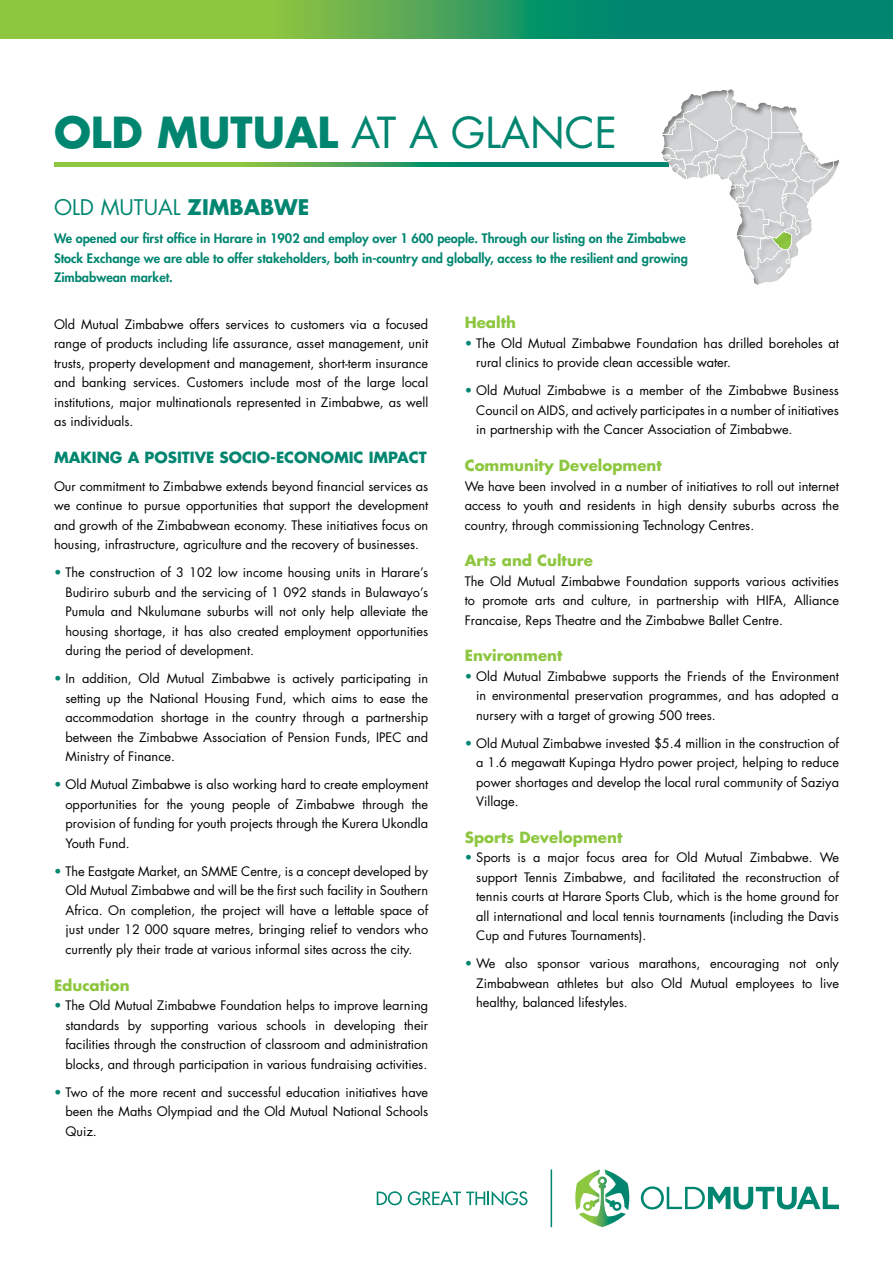
<style>
.page{position:relative;width:893px;height:1263px;background:#fff}
.page>*{position:absolute;margin:0;border:0;box-sizing:border-box;transform-origin:0 0}
.t1{font:700 41.7px "Futura Std";color:#008670}
.t2{font:21px "Futura Std";color:#008670}
.t3{font:700 15px "Futura Std";color:#8dc63f}
.t4{font:700 15px "Futura Std";color:#008670}
.t5{font:12.75px/19.5px "Futura Std";color:#000;text-align:justify}
.t6{font:800 12.75px/19.5px "Futura Std";color:#008670}
.s1{font-weight:400}
.s2{font-weight:700}
.s3{color:#008670}
</style>
<div class="page">
<svg style="left:575px;top:1169px;width:54px;height:58px"></svg>
<svg style="left:641px;top:1186px;width:198px;height:23px"></svg>
<hr style="left:551px;top:1169px;width:1px;height:58px;background:#008670">
<svg style="left:377px;top:1191px;width:25px;height:14px"></svg>
<svg style="left:408px;top:1191px;width:119px;height:14px"></svg>
<svg style="left:0;top:0;width:893px;height:38px;background:#44a558"></svg>
<svg style="left:54px;top:162px;width:605px;height:4px;background:#45a558"></svg>
<div style="left:659px;top:89px;width:180px;height:197px;background:#000;opacity:.4"></div>
<h1 class="t1" style="left:54px;top:105px;width:564px">OLD MUTUAL <span class="s1">AT A GLANCE</span></h1>
<h2 class="t2" style="left:54px;top:194px;width:257px">OLD MUTUAL <span class="s2">ZIMBABWE</span></h2>
<p class="t6" style="left:54px;top:229px;width:635px">We opened our first office in Harare in 1902 and employ over 1 600 people. Through our listing on the Zimbabwe<br>Stock Exchange we are able to offer stakeholders, both in-country and globally, access to the resilient and growing<br>Zimbabwean market.</p>
<p class="t5" style="left:54px;top:315px;width:376px">Old Mutual Zimbabwe offers services to customers via a focused range of products including life assurance, asset management, unit trusts, property development and management, short-term insurance and banking services. Customers include most of the large local institutions, major multinationals represented in Zimbabwe, as well as individuals.</p>
<p class="t4" style="left:54px;top:447px;width:374px">MAKING A POSITIVE SOCIO-ECONOMIC IMPACT</p>
<p class="t5" style="left:54px;top:477px;width:376px">Our commitment to Zimbabwe extends beyond financial services as we continue to pursue opportunities that support the development and growth of the Zimbabwean economy. These initiatives focus on housing, infrastructure, agriculture and the recovery of businesses.</p>
<p class="t5" style="left:65px;top:563px;width:364px;text-indent:-11px"><span class="s3">•</span> The construction of 3 102 low income housing units in Harare’s Budiriro suburb and the servicing of 1 092 stands in Bulawayo’s Pumula and Nkulumane suburbs will not only help alleviate the housing shortage, it has also created employment opportunities during the period of development.</p>
<p class="t5" style="left:65px;top:669px;width:364px;text-indent:-11px"><span class="s3">•</span> In addition, Old Mutual Zimbabwe is actively participating in setting up the National Housing Fund, which aims to ease the accommodation shortage in the country through a partnership between the Zimbabwe Association of Pension Funds, IPEC and Ministry of Finance.</p>
<p class="t5" style="left:65px;top:775px;width:364px;text-indent:-11px"><span class="s3">•</span> Old Mutual Zimbabwe is also working hard to create employment opportunities for the young people of Zimbabwe through the provision of funding for youth projects through the Kurera Ukondla Youth Fund.</p>
<p class="t5" style="left:65px;top:862px;width:364px;text-indent:-11px"><span class="s3">•</span> The Eastgate Market, an SMME Centre, is a concept developed by Old Mutual Zimbabwe and will be the first such facility in Southern Africa. On completion, the project will have a lettable space of just under 12 000 square metres, bringing relief to vendors who currently ply their trade at various informal sites across the city.</p>
<p class="t3" style="left:54px;top:975px;width:77px">Education</p>
<p class="t5" style="left:65px;top:996px;width:364px;text-indent:-11px"><span class="s3">•</span> The Old Mutual Zimbabwe Foundation helps to improve learning standards by supporting various schools in developing their facilities through the construction of classroom and administration blocks, and through participation in various fundraising activities.</p>
<p class="t5" style="left:65px;top:1082px;width:364px;text-indent:-11px"><span class="s3">•</span> Two of the more recent and successful education initiatives have been the Maths Olympiad and the Old Mutual National Schools Quiz.</p>
<p class="t3" style="left:465px;top:313px;width:53px">Health</p>
<p class="t5" style="left:476px;top:334px;width:364px;text-indent:-11px"><span class="s3">•</span> The Old Mutual Zimbabwe Foundation has drilled boreholes at rural clinics to provide clean accessible water.</p>
<p class="t5" style="left:476px;top:381px;width:364px;text-indent:-11px"><span class="s3">•</span> Old Mutual Zimbabwe is a member of the Zimbabwe Business Council on AIDS, and actively participates in a number of initiatives in partnership with the Cancer Association of Zimbabwe.</p>
<p class="t3" style="left:465px;top:455px;width:199px">Community Development</p>
<p class="t5" style="left:465px;top:476px;width:376px">We have been involved in a number of initiatives to roll out internet access to youth and residents in high density suburbs across the country, through commissioning Technology Centres.</p>
<p class="t3" style="left:465px;top:550px;width:130px">Arts and Culture</p>
<p class="t5" style="left:465px;top:571px;width:376px">The Old Mutual Zimbabwe Foundation supports various activities to promote arts and culture, in partnership with HIFA, Alliance Francaise, Reps Theatre and the Zimbabwe Ballet Centre.</p>
<p class="t3" style="left:465px;top:645px;width:99px">Environment</p>
<p class="t5" style="left:476px;top:666px;width:364px;text-indent:-11px"><span class="s3">•</span> Old Mutual Zimbabwe supports the Friends of the Environment in environmental preservation programmes, and has adopted a nursery with a target of growing 500 trees.</p>
<p class="t5" style="left:476px;top:733px;width:364px;text-indent:-11px"><span class="s3">•</span> Old Mutual Zimbabwe invested $5.4 million in the construction of a 1.6 megawatt Kupinga Hydro power project, helping to reduce power shortages and develop the local rural community of Saziya Village.</p>
<p class="t3" style="left:465px;top:827px;width:159px">Sports Development</p>
<p class="t5" style="left:476px;top:848px;width:364px;text-indent:-11px"><span class="s3">•</span> Sports is a major focus area for Old Mutual Zimbabwe. We support Tennis Zimbabwe, and facilitated the reconstruction of tennis courts at Harare Sports Club, which is the home ground for all international and local tennis tournaments (including the Davis Cup and Futures Tournaments).</p>
<p class="t5" style="left:476px;top:954px;width:364px;text-indent:-11px"><span class="s3">•</span> We also sponsor various marathons, encouraging not only Zimbabwean athletes but also Old Mutual employees to live healthy, balanced lifestyles.</p>
</div>
